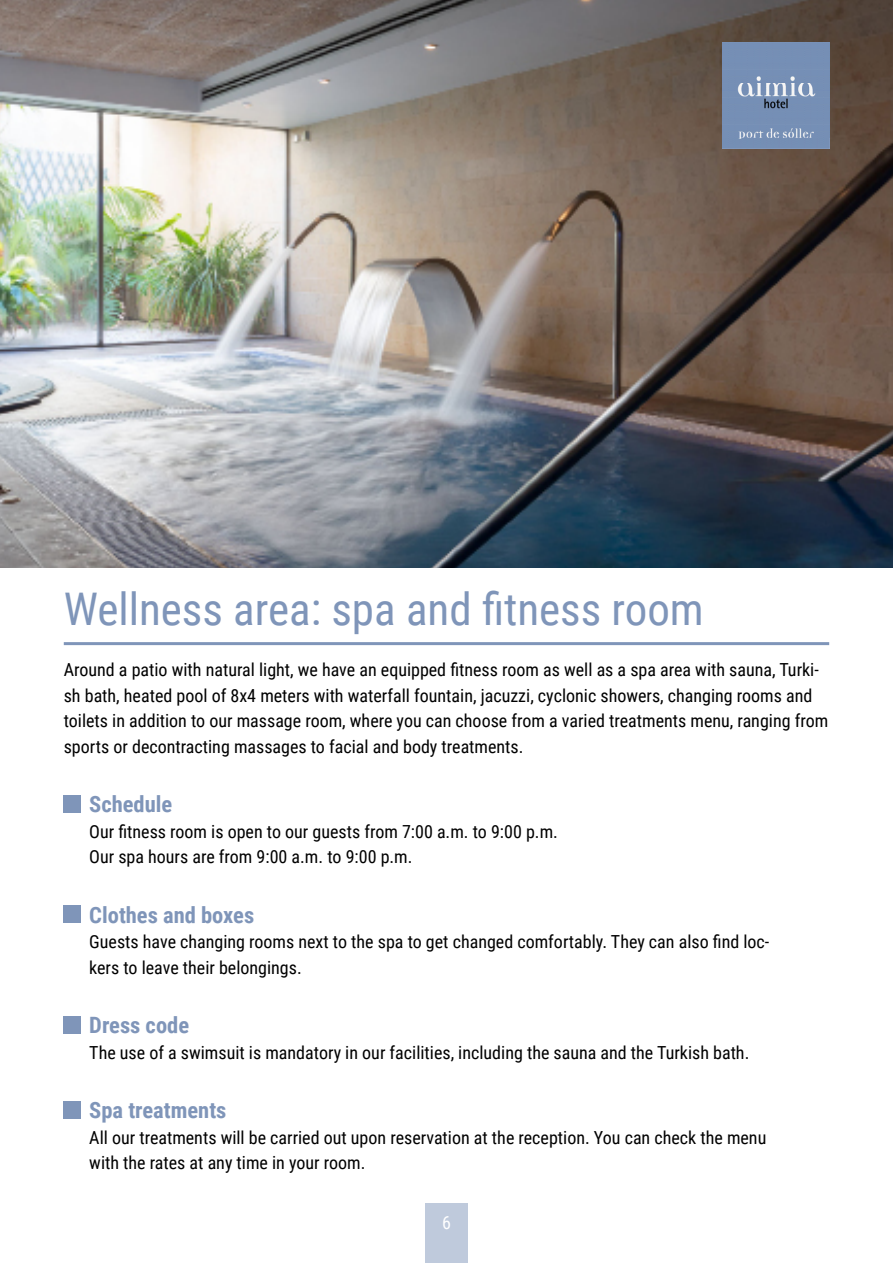
<style>
.page{position:relative;width:893px;height:1263px;background:#fff}
.page>*{position:absolute;margin:0;border:0;box-sizing:border-box;transform-origin:0 0}
.t1{font:45px "Roboto Condensed";color:#7f95b9}
.t2{font:700 22.5px "Roboto Condensed";color:#7f95b9}
.t3{font:18px/25.5px "Roboto Condensed";color:#000}
.t4{font:18px "Roboto Condensed";color:#fff}
</style>
<div class="page">
<img style="left:0;top:0;width:893px;height:568px">
<div style="left:425px;top:1203px;width:43px;height:60px;background:#bfcadc"></div>
<img style="left:723px;top:43px;width:106px;height:106px">
<hr style="left:64px;top:642px;width:765px;height:3px;background:#7f95b9">
<div style="left:64px;top:795px;width:17px;height:17px;background:#7f95b9"></div>
<div style="left:64px;top:906px;width:17px;height:17px;background:#7f95b9"></div>
<div style="left:64px;top:1016px;width:17px;height:17px;background:#7f95b9"></div>
<div style="left:64px;top:1101px;width:17px;height:17px;background:#7f95b9"></div>
<h1 class="t1" style="left:64px;top:578px;width:641px">Wellness area: spa and fitness room</h1>
<p class="t3" style="left:64px;top:656px;width:766px">Around a patio with natural light, we have an equipped fitness room as well as a spa area with sauna, Turki&shy;sh bath, heated pool of 8x4 meters with waterfall fountain, jacuzzi, cyclonic showers, changing rooms and toilets in addition to our massage room, where you can choose from a varied treatments menu, ranging from sports or decontracting massages to facial and body treatments.</p>
<p class="t2" style="left:89px;top:788px;width:85px">Schedule</p>
<p class="t3" style="left:89px;top:818px;width:470px">Our fitness room is open to our guests from 7:00 a.m. to 9:00 p.m.<br>Our spa hours are from 9:00 a.m. to 9:00 p.m.</p>
<p class="t2" style="left:89px;top:899px;width:166px">Clothes and boxes</p>
<p class="t3" style="left:89px;top:928px;width:681px">Guests have changing rooms next to the spa to get changed comfortably. They can also find loc&shy;kers to leave their belongings.</p>
<p class="t2" style="left:89px;top:1009px;width:101px">Dress code</p>
<p class="t3" style="left:89px;top:1039px;width:662px">The use of a swimsuit is mandatory in our facilities, including the sauna and the Turkish bath.</p>
<p class="t2" style="left:89px;top:1095px;width:139px">Spa treatments</p>
<p class="t3" style="left:89px;top:1124px;width:679px">All our treatments will be carried out upon reservation at the reception. You can check the menu with the rates at any time in your room.</p>
<p class="t4" style="left:442px;top:1210px;width:10px">6</p>
</div>
